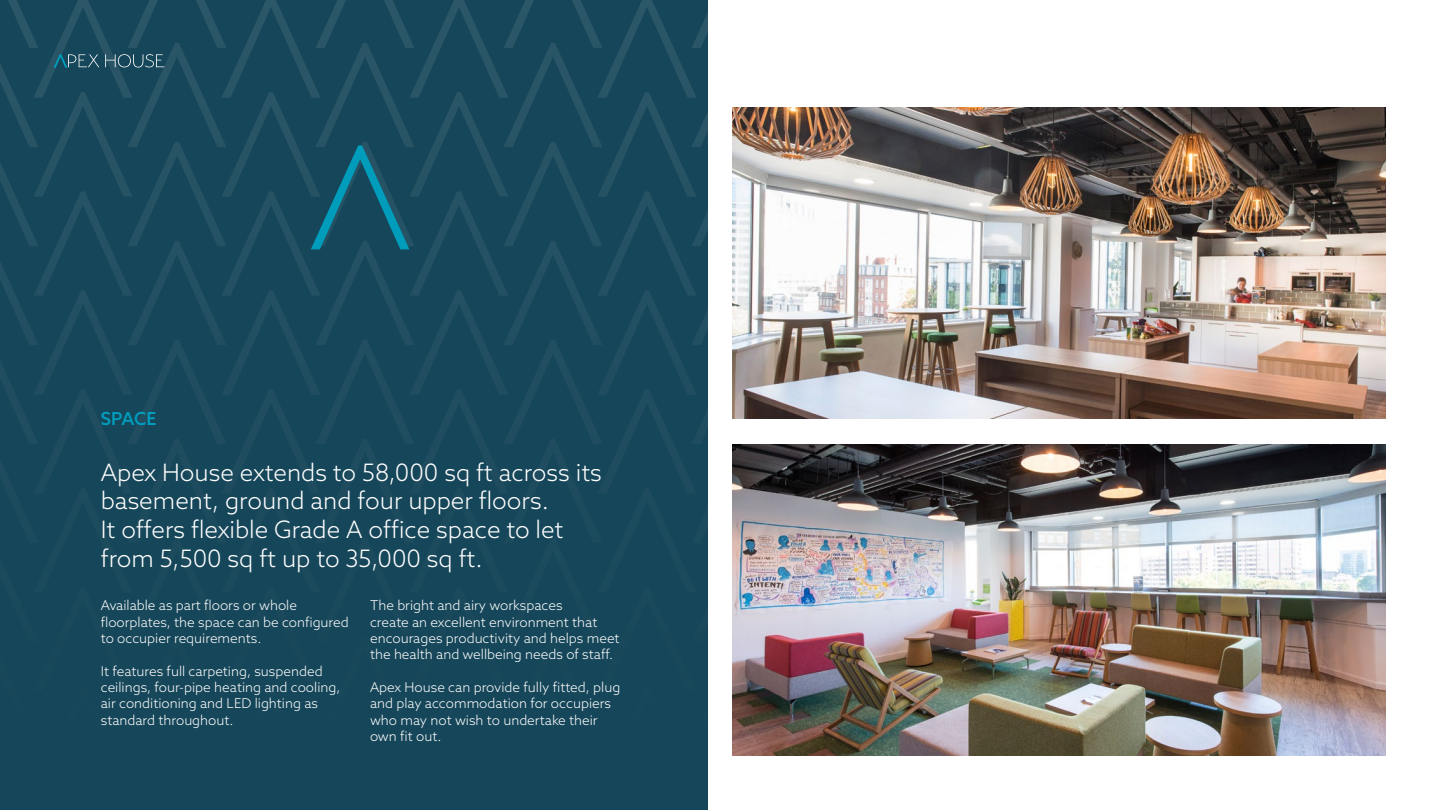
<style>
.page{position:relative;width:1440px;height:810px;background:#fff}
.page>*{position:absolute;margin:0;border:0;box-sizing:border-box;transform-origin:0 0}
.t1{font:300 24px/28.8px "Azo Sans";color:#fff}
.t2{font:500 18px "Azo Sans";letter-spacing:-.015em;color:#009cbc}
.t3{font:300 13.5px/16.2px "Azo Sans";color:#fff}
</style>
<div class="page">
<div style="left:0;top:0;width:707px;height:810px;background:#164659"></div>
<svg style="left:105px;top:54px;width:59px;height:14px"></svg>
<svg style="left:54px;top:54px;width:45px;height:14px"></svg>
<svg style="left:311px;top:145px;width:98px;height:104px"></svg>
<img style="left:733px;top:107px;width:653px;height:312px">
<img style="left:733px;top:444px;width:653px;height:312px">
<h2 class="t2" style="left:101px;top:406px;width:57px">SPACE</h2>
<h1 class="t1" style="left:101px;top:457px;width:503px">Apex House extends to 58,000 sq ft across its basement, ground and four upper floors.<br>It offers flexible Grade A office space to let from 5,500 sq ft up to 35,000 sq ft.</h1>
<p class="t3" style="left:101px;top:597px;width:250px">Available as part floors or whole floorplates, the space can be configured to occupier requirements.</p>
<p class="t3" style="left:101px;top:663px;width:241px">It features full carpeting, suspended ceilings, four-pipe heating and cooling, air conditioning and LED lighting as standard throughout.</p>
<p class="t3" style="left:370px;top:597px;width:251px">The bright and airy workspaces<br>create an excellent environment that encourages productivity and helps meet the health and wellbeing needs of staff.</p>
<p class="t3" style="left:370px;top:679px;width:252px">Apex House can provide fully fitted, plug and play accommodation for occupiers who may not wish to undertake their own fit out.</p>
</div>
